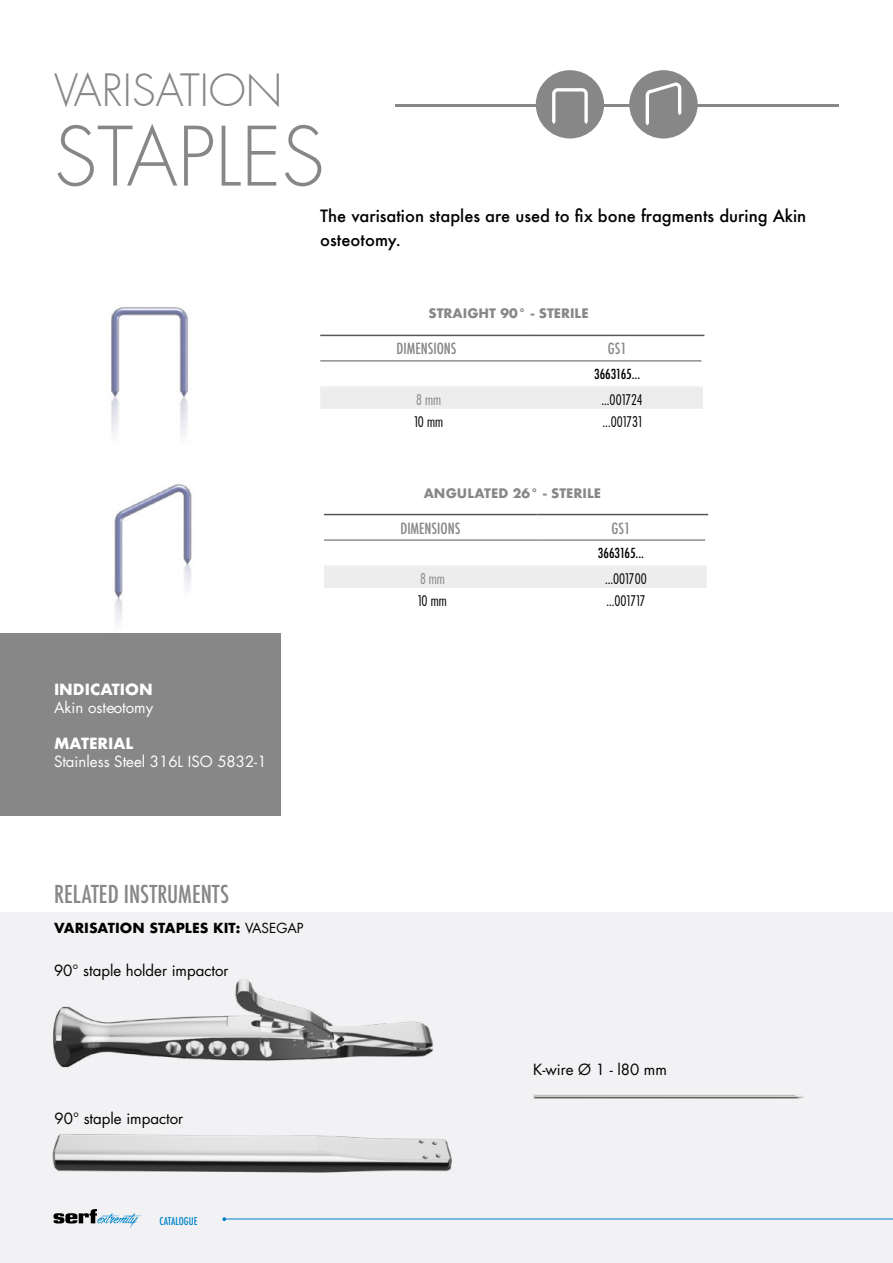
<style>
.page{position:relative;width:893px;height:1263px;background:#fff}
.page>*{position:absolute;margin:0;border:0;box-sizing:border-box;transform-origin:0 0}
.t1{font:300 79.5px "Futura";color:#878787}
.t2{font:300 43.5px "Futura";color:#878787}
.t3{font:500 condensed 24px "Futura";color:#878787}
.t4{font:500 16.5px/24px "Futura";color:#000}
.t5{font:15px "Futura Std";color:#000}
.t6{font:15px "Futura Std";color:#fff}
.t7{font:500 condensed 15px "Futura";color:#878787}
.t8{font:700 15px "Futura";color:#fff}
.t9{font:500 13.5px "Futura Cond";color:#000}
.t10{font:700 13.5px "Futura";color:#000}
.t11{font:500 condensed 13.5px "Futura";color:#000}
.t12{font:500 13.5px "Futura Cond";color:#878787}
.t13{font:700 12.75px "Futura";color:#878787}
.t14{font:500 condensed 10.5px "Futura";color:#0085c8}
.s1{font-family:"Futura Std";font-weight:400}
</style>
<div class="page">
<div style="left:0;top:633px;width:281px;height:183px;background:#878787"></div>
<div style="left:0;top:912px;width:893px;height:351px;background:#f2f2f4"></div>
<img style="left:52px;top:1134px;width:400px;height:39px">
<img style="left:53px;top:979px;width:381px;height:89px">
<img style="left:533px;top:1095px;width:271px;height:3px">
<img style="left:111px;top:307px;width:77px;height:84px">
<img style="left:111px;top:391px;width:77px;height:35px">
<img style="left:111px;top:426px;width:81px;height:92px">
<img style="left:114px;top:518px;width:78px;height:104px">
<svg style="left:320px;top:336px;width:383px;height:73px"></svg>
<hr style="left:701px;top:336px;width:3px;height:25px;background:#fff">
<hr style="left:701px;top:361px;width:3px;height:25px;background:#fff">
<hr style="left:320px;top:335px;width:213px;height:1px;background:#575756">
<hr style="left:533px;top:335px;width:171px;height:1px;background:#575756">
<hr style="left:320px;top:361px;width:213px;height:1px;background:#575756">
<hr style="left:533px;top:361px;width:168px;height:1px;background:#575756">
<svg style="left:324px;top:515px;width:383px;height:73px"></svg>
<hr style="left:705px;top:515px;width:3px;height:25px;background:#fff">
<hr style="left:705px;top:540px;width:3px;height:26px;background:#fff">
<hr style="left:324px;top:514px;width:213px;height:1px;background:#575756">
<hr style="left:537px;top:514px;width:171px;height:1px;background:#575756">
<hr style="left:324px;top:540px;width:213px;height:1px;background:#575756">
<hr style="left:537px;top:540px;width:168px;height:1px;background:#575756">
<hr style="left:395px;top:104px;width:444px;height:2px;background:#878787">
<div style="left:536px;top:70px;width:68px;height:69px;background:#878787;border-radius:50%"></div>
<svg style="left:552px;top:88px;width:36px;height:36px"></svg>
<div style="left:629px;top:70px;width:69px;height:69px;background:#878787;border-radius:50%"></div>
<svg style="left:646px;top:82px;width:35px;height:44px"></svg>
<svg style="left:54px;top:1209px;width:88px;height:19px"></svg>
<hr style="left:226px;top:1219px;width:667px;height:1px;background:#0085c8">
<svg style="left:222px;top:1217px;width:4px;height:4px"></svg>
<h2 class="t2" style="left:54px;top:64px;width:230px">VARISATION</h2>
<h1 class="t1" style="left:54px;top:108px;width:272px">STAPLES</h1>
<p class="t4" style="left:320px;top:204px;width:488px">The varisation staples are used to fix bone fragments during Akin osteotomy.</p>
<p class="t13" style="left:428px;top:304px;width:162px">STRAIGHT 90° - STERILE</p>
<p class="t7" style="left:397px;top:339px;width:61px">DIMENSIONS</p>
<p class="t7" style="left:608px;top:339px;width:20px">GS1</p>
<p class="t11" style="left:594px;top:366px;width:48px">3663165...</p>
<p class="t12" style="left:416px;top:391px;width:26px">8 mm</p>
<p class="t9" style="left:601px;top:391px;width:43px">...001724</p>
<p class="t9" style="left:414px;top:413px;width:31px">10 mm</p>
<p class="t9" style="left:603px;top:413px;width:41px">...001731</p>
<p class="t8" style="left:54px;top:678px;width:100px">INDICATION</p>
<p class="t6" style="left:54px;top:698px;width:101px">Akin osteotomy</p>
<p class="t8" style="left:54px;top:732px;width:81px">MATERIAL</p>
<p class="t6" style="left:54px;top:752px;width:214px">Stainless Steel 316L ISO 5832-1</p>
<h3 class="t3" style="left:54px;top:879px;width:177px">RELATED INSTRUMENTS</h3>
<p class="t10" style="left:54px;top:918px;width:251px">VARISATION STAPLES KIT: <span class="s1">VASEGAP</span></p>
<p class="t5" style="left:54px;top:961px;width:176px">90° staple holder impactor</p>
<p class="t5" style="left:55px;top:1109px;width:130px">90° staple impactor</p>
<p class="t14" style="left:159px;top:1214px;width:40px">CATALOGUE</p>
<p class="t13" style="left:424px;top:483px;width:179px">ANGULATED 26° - STERILE</p>
<p class="t7" style="left:400px;top:518px;width:61px">DIMENSIONS</p>
<p class="t7" style="left:611px;top:518px;width:20px">GS1</p>
<p class="t11" style="left:598px;top:545px;width:48px">3663165...</p>
<p class="t12" style="left:420px;top:570px;width:26px">8 mm</p>
<p class="t9" style="left:605px;top:570px;width:43px">...001700</p>
<p class="t9" style="left:418px;top:592px;width:31px">10 mm</p>
<p class="t9" style="left:606px;top:592px;width:41px">...001717</p>
<p class="t5" style="left:533px;top:1060px;width:135px">K-wire Ø 1 - l80 mm</p>
</div>
